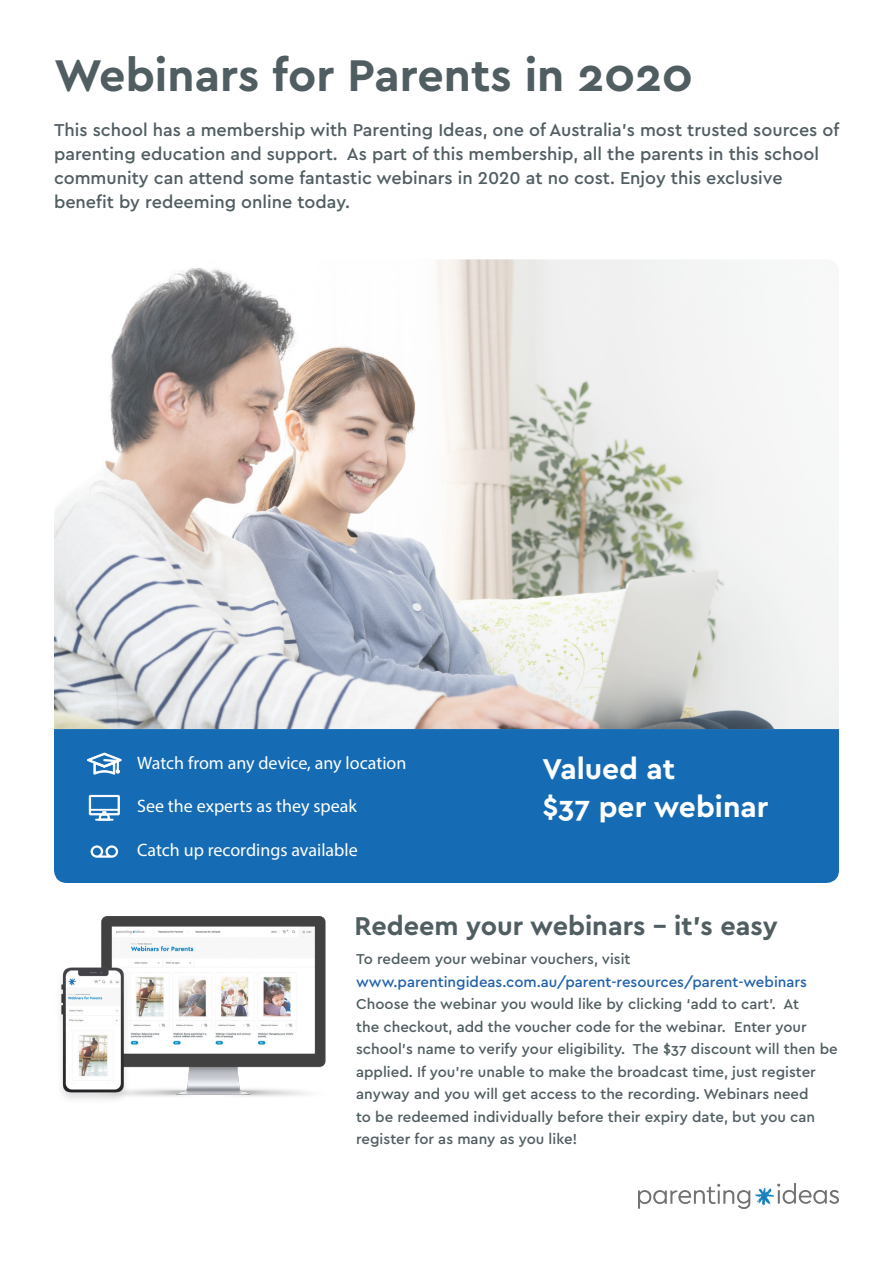
<style>
.page{position:relative;width:893px;height:1263px;background:#fff}
.page>*{position:absolute;margin:0;border:0;box-sizing:border-box;transform-origin:0 0}
.t1{font:700 46.5px "Cera GR";color:#505d61}
.t2{font:700 30px "Cera GR";color:#fff}
.t3{font:700 27px "Cera GR";color:#505d61}
.t4{font:500 18px/24px "Cera PRO";color:#505d61}
.t5{font:18px "Myriad Pro";color:#fff}
.t6{font:500 15px/22.5px "Cera GR";color:#505d61}
.t7{font:500 15px "Cera GR";color:#2262ab}
</style>
<div class="page">
<img style="left:638px;top:1183px;width:201px;height:26px">
<div style="left:54px;top:729px;width:785px;height:154px;background:#166cb4"></div>
<img style="left:60px;top:916px;width:266px;height:184px">
<svg style="left:87px;top:752px;width:35px;height:23px"></svg>
<svg style="left:89px;top:795px;width:31px;height:26px"></svg>
<svg style="left:91px;top:845px;width:27px;height:13px"></svg>
<img style="left:54px;top:259px;width:785px;height:470px">
<p class="t1" style="left:54px;top:49px;width:640px">Webinars for Parents in 2020</p>
<p class="t4" style="left:54px;top:117px;width:787px">This school has a membership with Parenting Ideas, one of Australia’s most trusted sources of parenting education and support. As part of this membership, all the parents in this school community can attend some fantastic webinars in 2020 at no cost. Enjoy this exclusive benefit by redeeming online today.</p>
<p class="t5" style="left:137px;top:752px;width:271px">Watch from any device, any location</p>
<p class="t5" style="left:137px;top:795px;width:221px">See the experts as they speak</p>
<p class="t5" style="left:137px;top:838px;width:222px">Catch up recordings available</p>
<p class="t2" style="left:542px;top:752px;width:134px">Valued at</p>
<p class="t2" style="left:542px;top:789px;width:228px">$37 per webinar</p>
<p class="t3" style="left:355px;top:910px;width:425px">Redeem your webinars - it’s easy</p>
<p class="t6" style="left:356px;top:948px;width:276px">To redeem your webinar vouchers, visit</p>
<p class="t7" style="left:356px;top:973px;width:452px">www.parentingideas.com.au/parent-resources/parent-webinars</p>
<p class="t6" style="left:356px;top:993px;width:483px">Choose the webinar you would like by clicking ‘add to cart’. At<br>the checkout, add the voucher code for the webinar. Enter your school’s name to verify your eligibility. The $37 discount will then be applied. If you’re unable to make the broadcast time, just register anyway and you will get access to the recording. Webinars need<br>to be redeemed individually before their expiry date, but you can register for as many as you like!</p>
</div>
